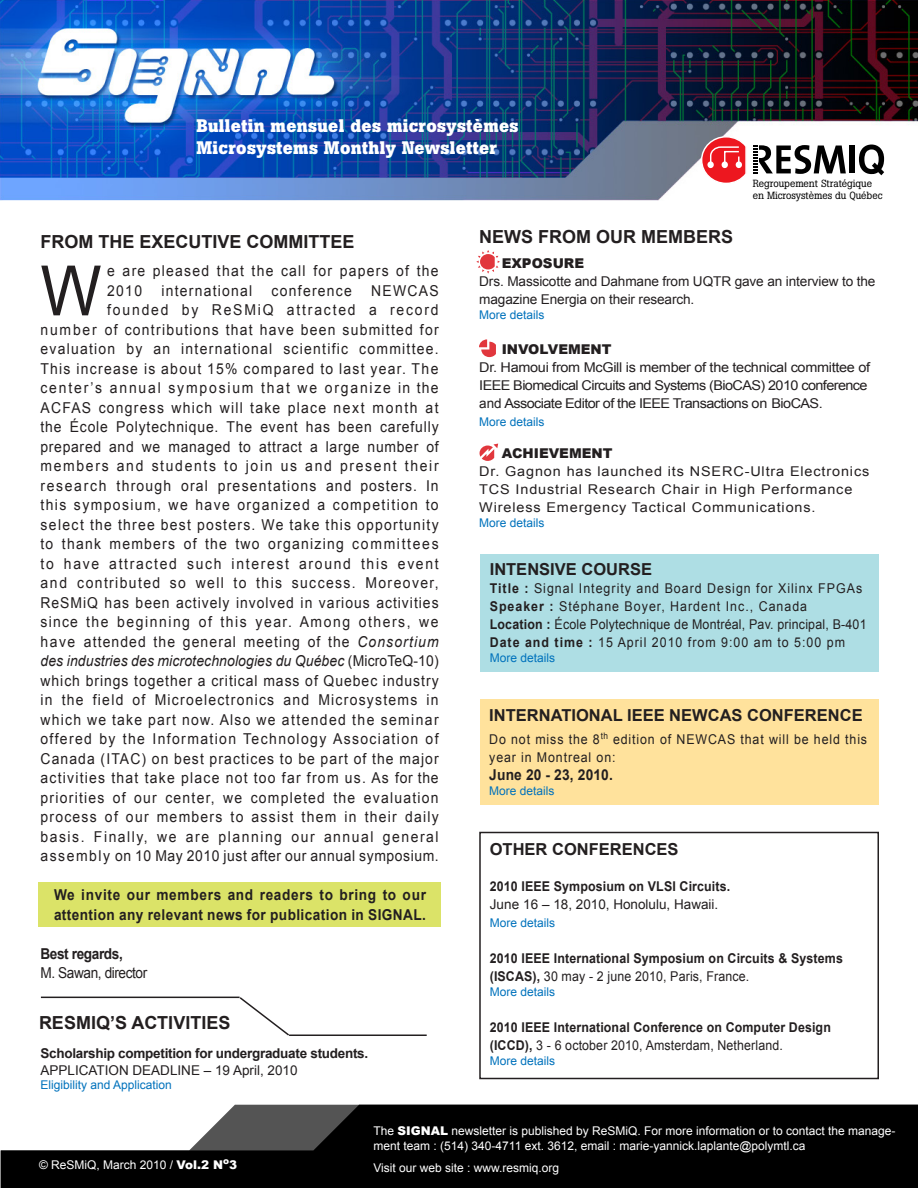
<style>
.page{position:relative;width:918px;height:1188px;background:#fff}
.page>*{position:absolute;margin:0;border:0;box-sizing:border-box;transform-origin:0 0}
.t1{font:69.45px "Arial";color:#231f20;scale:.93 1}
.t2{font:700 18px "Arial";color:#231f20}
.t3{font:700 18px "Boton";letter-spacing:.02em;color:#fff}
.t4{font:700 16.5px "Arial";color:#231f20}
.t5{font:15px/19.5px "Arial";letter-spacing:.09em;color:#231f20;scale:.93 1}
.t6{font:700 15px/19.5px "Arial";letter-spacing:.03em;color:#231f20;scale:.91 1}
.t7{font:15px "Arial";letter-spacing:-.03em;color:#231f20;scale:.91 1}
.t8{font:700 15px "Arial";letter-spacing:.01em;color:#231f20;scale:.92 1}
.t9{font:700 15px "Arial";letter-spacing:-.03em;color:#231f20;scale:.91 1}
.t10{font:700 13.5px/18px "Arial";letter-spacing:.01em;color:#231f20;scale:.92 1}
.t11{font:13.5px/18px "Arial";letter-spacing:-.04em;color:#231f20;scale:1.07 1}
.t12{font:13.5px "Arial";letter-spacing:.08em;color:#231f20;scale:.92 1}
.t13{font:13.5px/18px "Arial";letter-spacing:.06em;color:#231f20;scale:1.07 1}
.t14{font:13.5px/18px "Arial";letter-spacing:-.01em;color:#231f20}
.t15{font:13.5px/18px "Arial";letter-spacing:.07em;color:#231f20;scale:.92 1}
.t16{font:13.5px "Arial";letter-spacing:.015em;color:#231f20}
.t17{font:13.5px "Arial";letter-spacing:.015em;color:#231f20;scale:.92 1}
.t18{font:700 13.5px "Arial";letter-spacing:-.02em;color:#231f20}
.t19{font:900 13.5px "Arial";color:#231f20}
.t20{font:12px/14.4px "Arial";color:#fff}
.t21{font:12px "Arial";color:#0072bc}
.t22{font:10.35px/12px "Boton";letter-spacing:-.005em;color:#000}
.t23{font:900 9px "Arial";color:#fff}
.s1{font-style:italic}
.s2{font-weight:700}
.s3{font-weight:400}
.s4{font-weight:900}
.s5{font-size:12px}
</style>
<div class="page">
<div style="left:39px;top:883px;width:402px;height:44px;background:#dbe368"></div>
<img style="left:0;top:0;width:918px;height:201px">
<div style="left:850px;top:146px;width:5px;height:27px;background:#000"></div>
<svg style="left:859px;top:145px;width:25px;height:30px"></svg>
<svg style="left:700px;top:135px;width:146px;height:50px"></svg>
<svg style="left:1px;top:1105px;width:917px;height:83px;background:#262626"></svg>
<div style="left:479px;top:832px;width:400px;height:247px;border:2px solid #231f20"></div>
<svg style="left:479px;top:339px;width:17px;height:18px"></svg>
<svg style="left:476px;top:250px;width:24px;height:24px"></svg>
<svg style="left:480px;top:444px;width:18px;height:17px"></svg>
<div style="left:480px;top:699px;width:399px;height:106px;background:#ffe29c"></div>
<div style="left:481px;top:554px;width:398px;height:117px;background:#aedee4"></div>
<hr style="left:41px;top:997px;width:199px;height:1px;background:#231f20">
<svg style="left:238px;top:996px;width:53px;height:40px"></svg>
<hr style="left:289px;top:1035px;width:138px;height:1px;background:#231f20">
<p class="t3" style="left:196px;top:115px;width:324px">Bulletin mensuel des microsystèmes</p>
<p class="t3" style="left:196px;top:137px;width:302px">Microsystems Monthly Newsletter</p>
<p class="t22" style="left:753px;top:177px;width:131px">Regroupement Stratégique en Microsystèmes du Québec</p>
<p class="t2" style="left:40px;top:230px;width:316px">FROM THE EXECUTIVE COMMITTEE</p>
<p class="t1" style="left:40px;top:245px;width:67px">W</p>
<p class="t5" style="left:107px;top:261px;width:358px">e are pleased that the call for papers of the<br>2010</p>
<p class="t5" style="left:40px;top:281px;width:430px;text-align:right">NEWCAS<br>founded by ReSMiQ attracted a record<br>number of contributions that have been submitted for evaluation by an international scientific committee.<br>This increase is about 15% compared to last year. The center’s annual symposium that we organize in the ACFAS congress which will take place next month at the École Polytechnique. The event has been carefully prepared and we managed to attract a large number of members and students to join us and present their research through oral presentations and posters. In this symposium, we have organized a competition to select the three best posters. We take this opportunity to thank members of the two organizing committees to have attracted such interest around this event and contributed so well to this success. Moreover, ReSMiQ has been actively involved in various activities since the beginning of this year. Among others, we have attended the general meeting of the <span class="s1">Consortium des industries des microtechnologies du Québec</span> (MicroTeQ-10) which brings together a critical mass of Quebec industry in the field of Microelectronics and Microsystems in which we take part now. Also we attended the seminar offered by the Information Technology Association of Canada (ITAC) on best practices to be part of the major activities that take place not too far from us. As for the priorities of our center, we completed the evaluation process of our members to assist them in their daily basis. Finally, we are planning our annual general assembly on 10 May 2010 just after our annual symposium.</p>
<p class="t6" style="left:54px;top:886px;width:410px">We invite our members and readers to bring to our attention any relevant news for publication in SIGNAL.</p>
<p class="t9" style="left:40px;top:944px;width:92px">Best regards,</p>
<p class="t7" style="left:40px;top:963px;width:119px">M. Sawan, director</p>
<p class="t5" style="left:161px;top:281px;width:99px">international</p>
<p class="t5" style="left:272px;top:281px;width:88px">conference</p>
<p class="t2" style="left:39px;top:1010px;width:193px">RESMIQ’S ACTIVITIES</p>
<p class="t18" style="left:40px;top:1045px;width:329px">Scholarship competition for undergraduate students.</p>
<p class="t16" style="left:40px;top:1061px;width:259px">APPLICATION DEADLINE – 19 April, 2010</p>
<p class="t21" style="left:40px;top:1077px;width:133px">Eligibility and Application</p>
<p class="t2" style="left:479px;top:225px;width:255px">NEWS FROM OUR MEMBERS</p>
<p class="t19" style="left:502px;top:254px;width:84px">EXPOSURE</p>
<p class="t14" style="left:479px;top:273px;width:398px">Drs. Massicotte and Dahmane from UQTR gave an interview to the magazine Energia on their research.</p>
<p class="t21" style="left:479px;top:307px;width:67px">More details</p>
<p class="t19" style="left:502px;top:339px;width:111px">INVOLVEMENT</p>
<p class="t11" style="left:479px;top:358px;width:367px">Dr. Hamoui from McGill is member of the technical committee of<br>IEEE Biomedical Circuits and Systems (BioCAS) 2010 conference and Associate Editor of the IEEE Transactions on BioCAS.</p>
<p class="t21" style="left:479px;top:414px;width:67px">More details</p>
<p class="t19" style="left:502px;top:443px;width:112px">ACHIEVEMENT</p>
<p class="t13" style="left:479px;top:462px;width:366px">Dr. Gagnon has launched its NSERC-Ultra Electronics<br>TCS Industrial Research Chair in High Performance<br>Wireless Emergency Tactical Communications.</p>
<p class="t21" style="left:479px;top:515px;width:67px">More details</p>
<p class="t4" style="left:490px;top:558px;width:164px">INTENSIVE COURSE</p>
<p class="t12" style="left:490px;top:580px;width:406px"><span class="s2">Title :</span> Signal Integrity and Board Design for Xilinx FPGAs</p>
<p class="t12" style="left:490px;top:598px;width:347px"><span class="s2">Speaker :</span> Stéphane Boyer, Hardent Inc., Canada</p>
<p class="t17" style="left:490px;top:616px;width:411px"><span class="s2">Location :</span> École Polytechnique de Montréal, Pav. principal, B-401</p>
<p class="t12" style="left:490px;top:634px;width:388px"><span class="s2">Date and time :</span> 15 April 2010 from 9:00 am to 5:00 pm</p>
<p class="t21" style="left:490px;top:650px;width:67px">More details</p>
<p class="t4" style="left:489px;top:704px;width:375px">INTERNATIONAL IEEE NEWCAS CONFERENCE</p>
<p class="t15" style="left:489px;top:730px;width:412px">Do not miss the 8<sup>th</sup> edition of NEWCAS that will be held this year in Montreal on:</p>
<p class="t8" style="left:489px;top:764px;width:136px">June 20 - 23, 2010.</p>
<p class="t21" style="left:489px;top:783px;width:67px">More details</p>
<p class="t4" style="left:490px;top:839px;width:190px">OTHER CONFERENCES</p>
<p class="t10" style="left:490px;top:878px;width:263px">2010 IEEE Symposium on VLSI Circuits.</p>
<p class="t16" style="left:490px;top:896px;width:230px">June 16 – 18, 2010, Honolulu, Hawaii.</p>
<p class="t21" style="left:490px;top:915px;width:67px">More details</p>
<p class="t10" style="left:490px;top:950px;width:385px">2010 IEEE International Symposium on Circuits &amp; Systems (ISCAS), <span class="s3">30 may - 2 june 2010, Paris, France.</span></p>
<p class="t21" style="left:490px;top:984px;width:67px">More details</p>
<p class="t10" style="left:490px;top:1019px;width:372px">2010 IEEE International Conference on Computer Design (ICCD), <span class="s3">3 - 6 october 2010, Amsterdam, Netherland.</span></p>
<p class="t21" style="left:490px;top:1053px;width:67px">More details</p>
<p class="t20" style="left:374px;top:1124px;width:524px">The <span class="s4">SIGNAL</span> newsletter is published by ReSMiQ. For more information or to contact the manage&shy;ment team : (514) 340-4711 ext. 3612, email : marie-yannick.laplante@polymtl.ca</p>
<p class="t23" style="left:223px;top:1155px;width:16px">o<span class="s5">3</span></p>
<p class="t20" style="left:39px;top:1158px;width:186px">© ReSMiQ, March 2010 / <span class="s4">Vol.2 N</span></p>
<p class="t20" style="left:374px;top:1161px;width:187px">Visit our web site : www.resmiq.org</p>
</div>
